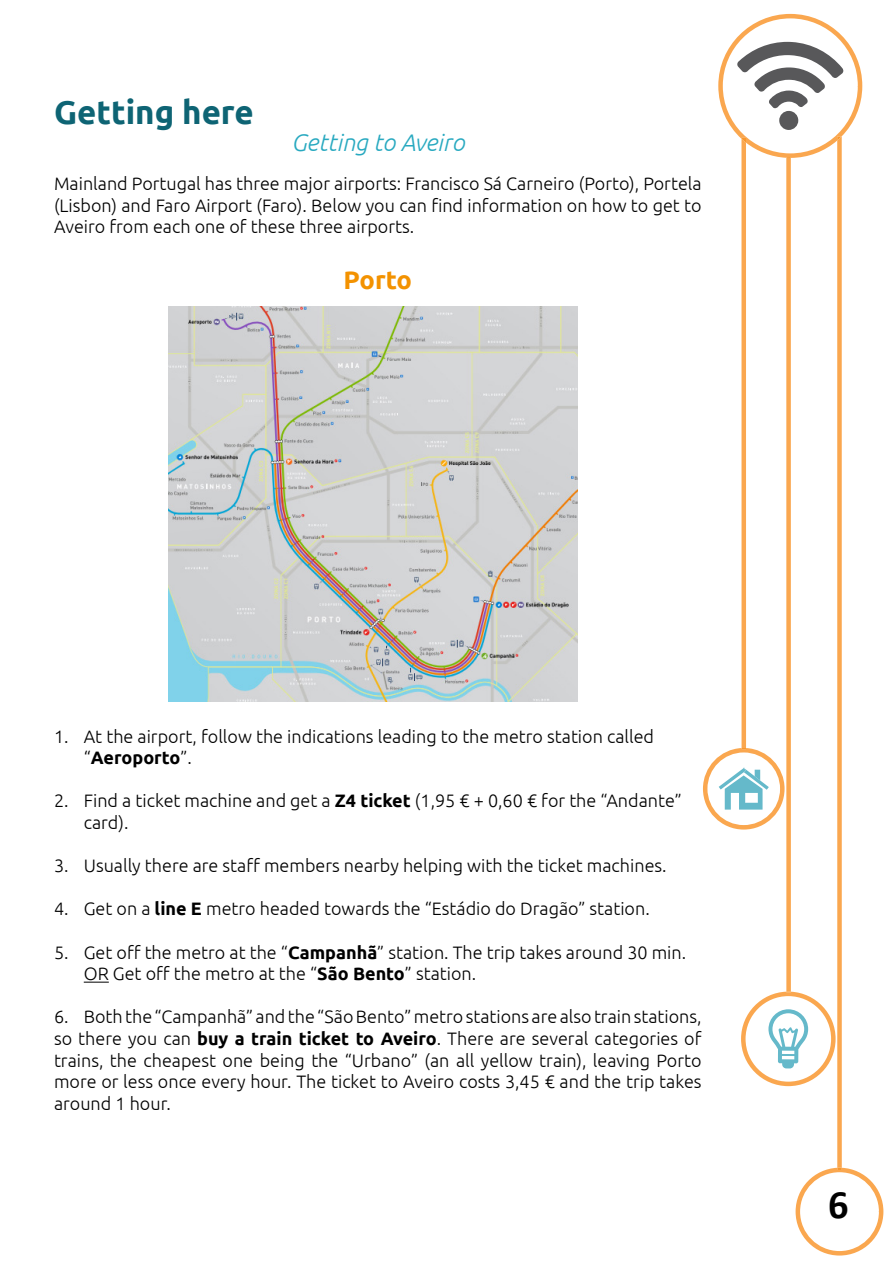
<style>
.page{position:relative;width:893px;height:1263px;background:#fff}
.page>*{position:absolute;margin:0;border:0;box-sizing:border-box;transform-origin:0 0}
.t1{font:700 40.5px "Calibri";color:#000}
.t2{font:700 33px "Ubuntu";color:#0e6474}
.t3{font:700 25.5px "Ubuntu";letter-spacing:-.01em;color:#f39200}
.t4{font:italic 300 24px "Ubuntu";color:#28a9c0}
.t5{font:300 18px/21.6px "Ubuntu";color:#000}
.s1{font-weight:700}
</style>
<div class="page">
<svg style="left:703px;top:14px;width:180px;height:1241px"></svg>
<svg style="left:84px;top:982px;width:25px;height:1px"></svg>
<img style="left:169px;top:306px;width:408px;height:395px">
<h2 class="t2" style="left:54px;top:92px;width:201px">Getting here</h2>
<h3 class="t4" style="left:291px;top:128px;width:175px">Getting to Aveiro</h3>
<p class="t5" style="left:54px;top:172px;width:649px;text-align:justify">Mainland Portugal has three major airports: Francisco Sá Carneiro (Porto), Portela (Lisbon) and Faro Airport (Faro). Below you can find information on how to get to Aveiro from each one of these three airports.</p>
<h3 class="t3" style="left:344px;top:264px;width:70px">Porto</h3>
<p class="t5" style="left:84px;top:725px;width:572px;text-indent:-30px">1. At the airport, follow the indications leading to the metro station called “<span class="s1">Aeroporto</span>”.</p>
<p class="t5" style="left:84px;top:790px;width:599px;text-indent:-30px">2. Find a ticket machine and get a <span class="s1">Z4 ticket</span> (1,95 € + 0,60 € for the “Andante” card).</p>
<p class="t5" style="left:54px;top:854px;width:614px">3. Usually there are staff members nearby helping with the ticket machines.</p>
<p class="t5" style="left:54px;top:898px;width:597px">4. Get on a <span class="s1">line E</span> metro headed towards the “Estádio do Dragão” station.</p>
<p class="t5" style="left:84px;top:941px;width:604px;text-indent:-30px">5. Get off the metro at the “<span class="s1">Campanhã</span>” station. The trip takes around 30 min.<br>OR Get off the metro at the “<span class="s1">São Bento</span>” station.</p>
<p class="t5" style="left:54px;top:1006px;width:649px;text-align:justify">6. Both the “Campanhã” and the “São Bento” metro stations are also train stations, so there you can <span class="s1">buy a train ticket to Aveiro</span>. There are several categories of trains, the cheapest one being the “Urbano” (an all yellow train), leaving Porto more or less once every hour. The ticket to Aveiro costs 3,45 € and the trip takes around 1 hour.</p>
<h1 class="t1" style="left:828px;top:1176px;width:22px">6</h1>
</div>
